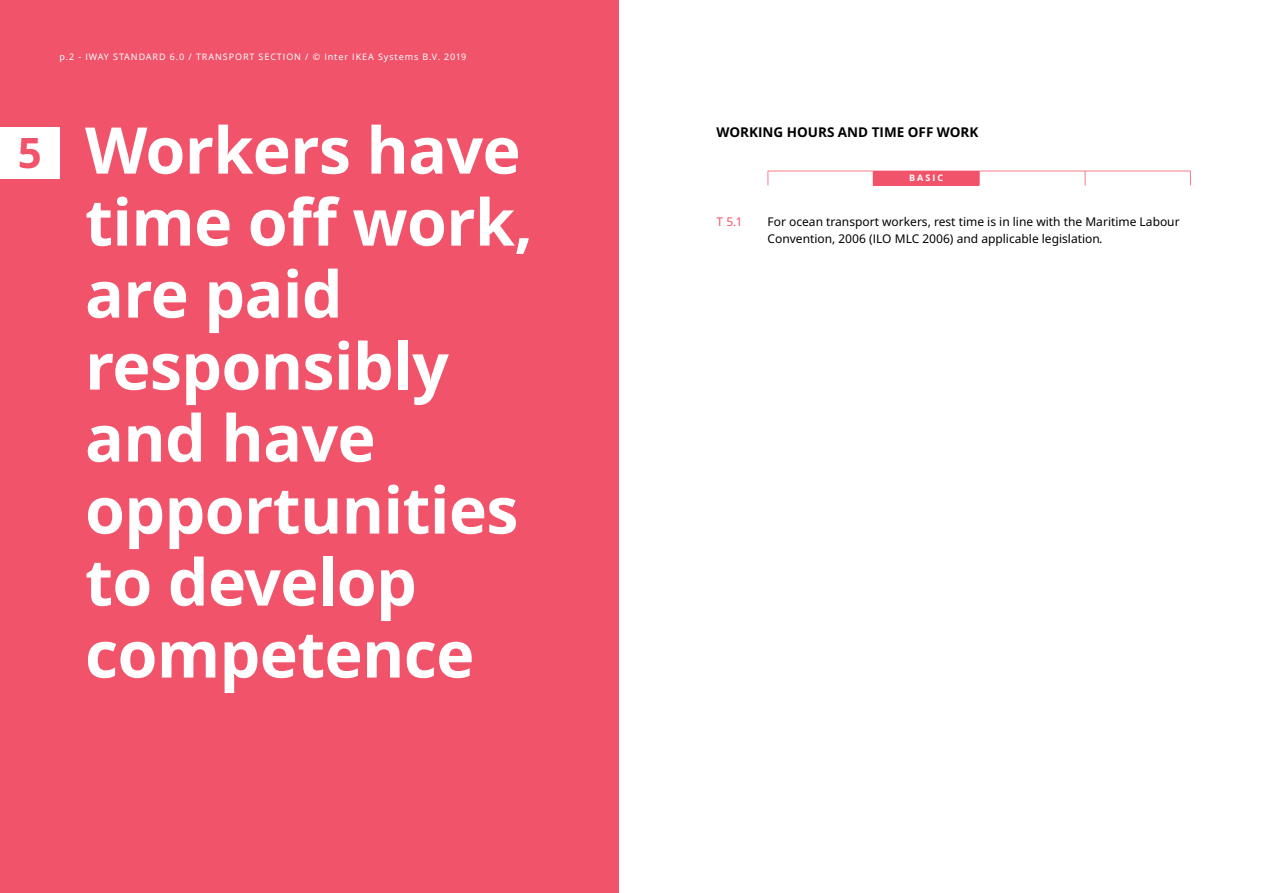
<style>
.page{position:relative;width:1263px;height:893px;background:#fff}
.page>*{position:absolute;margin:0;border:0;box-sizing:border-box;transform-origin:0 0}
.t1{font:700 64.5px/72px "Noto IKEA Latin";letter-spacing:-.01em;color:#fff}
.t2{font:700 42px "Noto IKEA Latin";color:#f0536a}
.t3{font:700 13.5px "Noto IKEA Latin";color:#000}
.t4{font:12px/16.5px "Noto IKEA Latin";color:#000}
.t5{font:12px "Noto IKEA Latin";color:#f0536a}
.t6{font:9px "Noto IKEA Latin";letter-spacing:.1em;color:#fff}
.t7{font:700 9px "Noto IKEA Latin";letter-spacing:.23em;color:#fff}
.s1{font-style:italic}
</style>
<div class="page">
<div style="left:0;top:0;width:619px;height:893px;background:#f0536a"></div>
<div style="left:0;top:128px;width:60px;height:51px;background:#fff"></div>
<svg style="left:767px;top:171px;width:424px;height:15px"></svg>
<p class="t6" style="left:60px;top:50px;width:408px">p.2 - IWAY STANDARD 6.0 / TRANSPORT SECTION / © Inter IKEA Systems B.V. 2019</p>
<h2 class="t2" style="left:18px;top:123px;width:26px">5</h2>
<h1 class="t1" style="left:85px;top:113px;width:437px">Workers have</h1>
<h1 class="t1" style="left:85px;top:185px;width:449px">time off work, are paid responsibly and have opportunities to develop competence</h1>
<p class="t3" style="left:716px;top:123px;width:263px">WORKING HOURS AND TIME OFF WORK</p>
<p class="t7" style="left:909px;top:172px;width:36px">BASIC</p>
<p class="t5" style="left:716px;top:213px;width:27px">T 5.1</p>
<p class="t4" style="left:767px;top:213px;width:414px">For ocean transport workers, rest time is in line with the Maritime Labour<br>Convention, 2006 (ILO MLC 2006) and applicable legislation<span class="s1">.</span></p>
</div>
